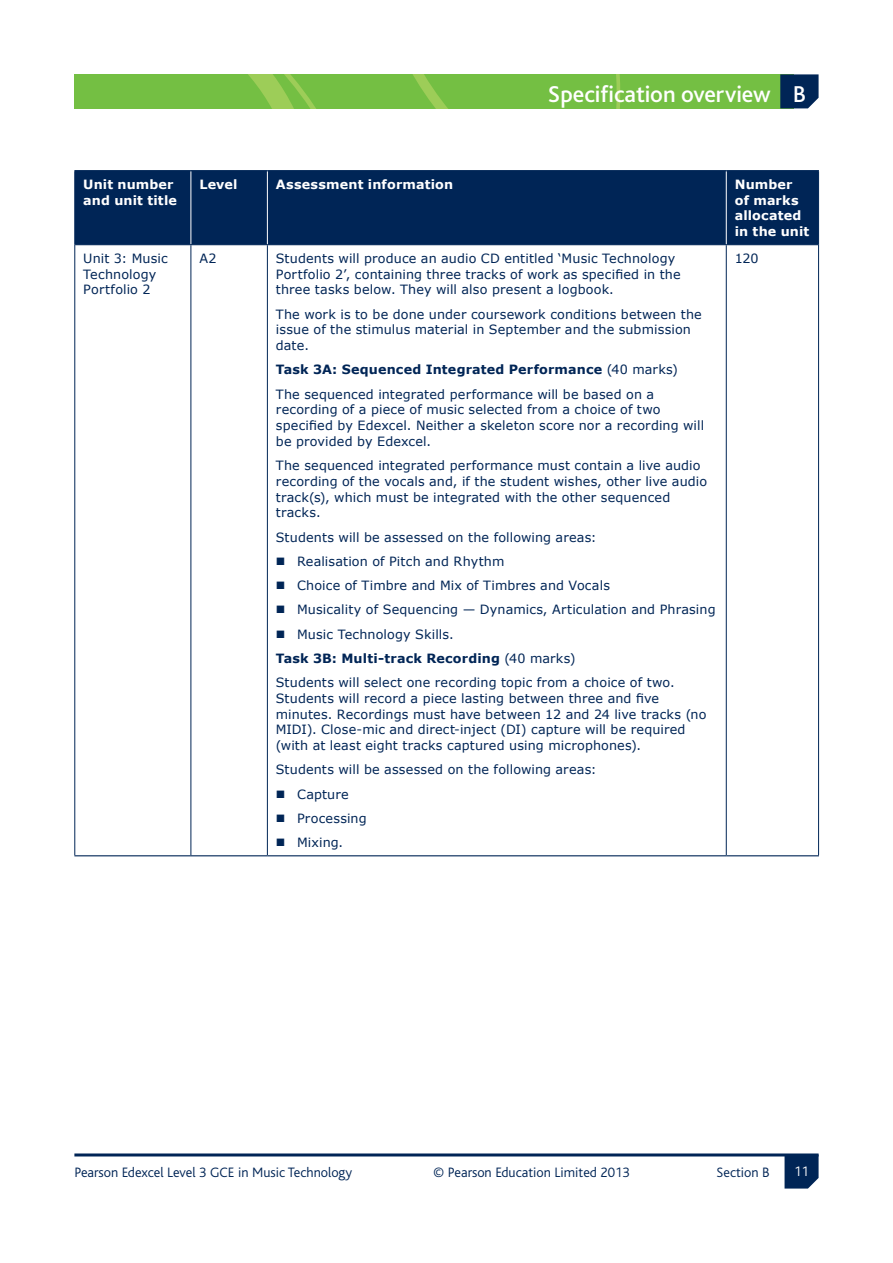
<style>
.page{position:relative;width:893px;height:1263px;background:#fff}
.page>*{position:absolute;margin:0;border:0;box-sizing:border-box;transform-origin:0 0}
.t1{font:500 24px "Bliss 2";color:#fff}
.t2{font:300 14.25px "Bliss";color:#002556}
.t3{font:300 14.25px "Bliss";color:#fff}
.t4{font:12.75px/15.8px "Verdana";letter-spacing:.01em;color:#002556}
.t5{font:700 12.75px/15.8px "Verdana";letter-spacing:.01em;color:#fff}
.t6{font:700 12.75px "Verdana";letter-spacing:.01em;color:#002556}
.s1{font-weight:700}
.s2{font-weight:400}
</style>
<div class="page">
<svg style="left:784px;top:1156px;width:35px;height:32px"></svg>
<hr style="left:74px;top:1153px;width:745px;height:3px;background:#002556">
<svg style="left:74px;top:74px;width:745px;height:34px;background:#71b845"></svg>
<div style="left:75px;top:171px;width:743px;height:73px;background:#002556"></div>
<svg style="left:75px;top:245px;width:743px;height:610px"></svg>
<hr style="left:191px;top:171px;width:1px;height:73px;background:#fff">
<hr style="left:267px;top:171px;width:1px;height:73px;background:#fff">
<hr style="left:726px;top:171px;width:1px;height:73px;background:#fff">
<hr style="left:74px;top:171px;width:1px;height:74px;background:#002556">
<hr style="left:818px;top:171px;width:1px;height:74px;background:#002556">
<hr style="left:74px;top:170px;width:117px;height:1px;background:#002556">
<hr style="left:191px;top:170px;width:76px;height:1px;background:#002556">
<hr style="left:267px;top:170px;width:459px;height:1px;background:#002556">
<hr style="left:726px;top:170px;width:93px;height:1px;background:#002556">
<hr style="left:75px;top:244px;width:116px;height:1px;background:#002556">
<hr style="left:191px;top:244px;width:76px;height:1px;background:#002556">
<hr style="left:267px;top:244px;width:459px;height:1px;background:#002556">
<hr style="left:726px;top:244px;width:92px;height:1px;background:#002556">
<hr style="left:191px;top:245px;width:1px;height:610px;background:#002556">
<hr style="left:267px;top:245px;width:1px;height:610px;background:#002556">
<hr style="left:726px;top:245px;width:1px;height:610px;background:#002556">
<hr style="left:74px;top:245px;width:1px;height:610px;background:#002556">
<hr style="left:818px;top:245px;width:1px;height:610px;background:#002556">
<hr style="left:74px;top:855px;width:117px;height:1px;background:#002556">
<hr style="left:191px;top:855px;width:76px;height:1px;background:#002556">
<hr style="left:267px;top:855px;width:459px;height:1px;background:#002556">
<hr style="left:726px;top:855px;width:93px;height:1px;background:#002556">
<svg style="left:277px;top:557px;width:7px;height:8px"></svg>
<svg style="left:277px;top:582px;width:7px;height:7px"></svg>
<svg style="left:277px;top:606px;width:7px;height:7px"></svg>
<svg style="left:277px;top:630px;width:7px;height:8px"></svg>
<svg style="left:277px;top:790px;width:7px;height:8px"></svg>
<svg style="left:277px;top:814px;width:7px;height:8px"></svg>
<svg style="left:277px;top:839px;width:7px;height:7px"></svg>
<h1 class="t1" style="left:548px;top:80px;width:260px">Specification overview B</h1>
<p class="t5" style="left:83px;top:176px;width:95px">Unit number and unit title</p>
<p class="t5" style="left:199px;top:176px;width:40px">Level</p>
<p class="t5" style="left:276px;top:176px;width:179px">Assessment information</p>
<p class="t5" style="left:735px;top:176px;width:76px">Number of marks allocated in the unit</p>
<p class="t4" style="left:83px;top:250px;width:86px">Unit 3: Music<br>Technology<br>Portfolio 2</p>
<p class="t4" style="left:199px;top:250px;width:19px">A2</p>
<p class="t4" style="left:276px;top:250px;width:406px">Students will produce an audio CD entitled ‘Music Technology<br>Portfolio 2’, containing three tracks of work as specified in the three tasks below. They will also present a logbook.</p>
<p class="t4" style="left:276px;top:306px;width:427px">The work is to be done under coursework conditions between the issue of the stimulus material in September and the submission date.</p>
<p class="t4" style="left:276px;top:357px;width:403px;line-height:24.3px"><span class="s1">Task 3A: Sequenced Integrated Performance</span> (40 marks)<br>The sequenced integrated performance will be based on a</p>
<p class="t4" style="left:276px;top:401px;width:430px">recording of a piece of music selected from a choice of two specified by Edexcel. Neither a skeleton score nor a recording will be provided by Edexcel.</p>
<p class="t4" style="left:276px;top:457px;width:433px">The sequenced integrated performance must contain a live audio recording of the vocals and, if the student wishes, other live audio track(s), which must be integrated with the other sequenced tracks.</p>
<p class="t4" style="left:276px;top:529px;width:322px">Students will be assessed on the following areas:</p>
<p class="t4" style="left:297px;top:553px;width:209px">Realisation of Pitch and Rhythm</p>
<p class="t4" style="left:297px;top:577px;width:314px">Choice of Timbre and Mix of Timbres and Vocals</p>
<p class="t4" style="left:297px;top:601px;width:420px">Musicality of Sequencing — Dynamics, Articulation and Phrasing</p>
<p class="t4" style="left:297px;top:626px;width:158px">Music Technology Skills.</p>
<p class="t6" style="left:276px;top:650px;width:301px">Task 3B: Multi-track Recording <span class="s2">(40 marks)</span></p>
<p class="t4" style="left:276px;top:674px;width:400px">Students will select one recording topic from a choice of two.</p>
<p class="t4" style="left:276px;top:690px;width:432px">Students will record a piece lasting between three and five minutes. Recordings must have between 12 and 24 live tracks (no MIDI). Close-mic and direct-inject (DI) capture will be required (with at least eight tracks captured using microphones).</p>
<p class="t4" style="left:297px;top:757px;width:301px;line-height:24.3px;text-indent:-21px">Students will be assessed on the following areas:<br>Capture<br>Processing<br>Mixing.</p>
<p class="t4" style="left:735px;top:250px;width:25px">120</p>
<p class="t2" style="left:74px;top:1164px;width:279px">Pearson Edexcel Level 3 GCE in Music Technology</p>
<p class="t2" style="left:433px;top:1164px;width:198px">© Pearson Education Limited 2013</p>
<p class="t2" style="left:717px;top:1164px;width:55px">Section B</p>
<p class="t3" style="left:794px;top:1164px;width:16px">11</p>
</div>
